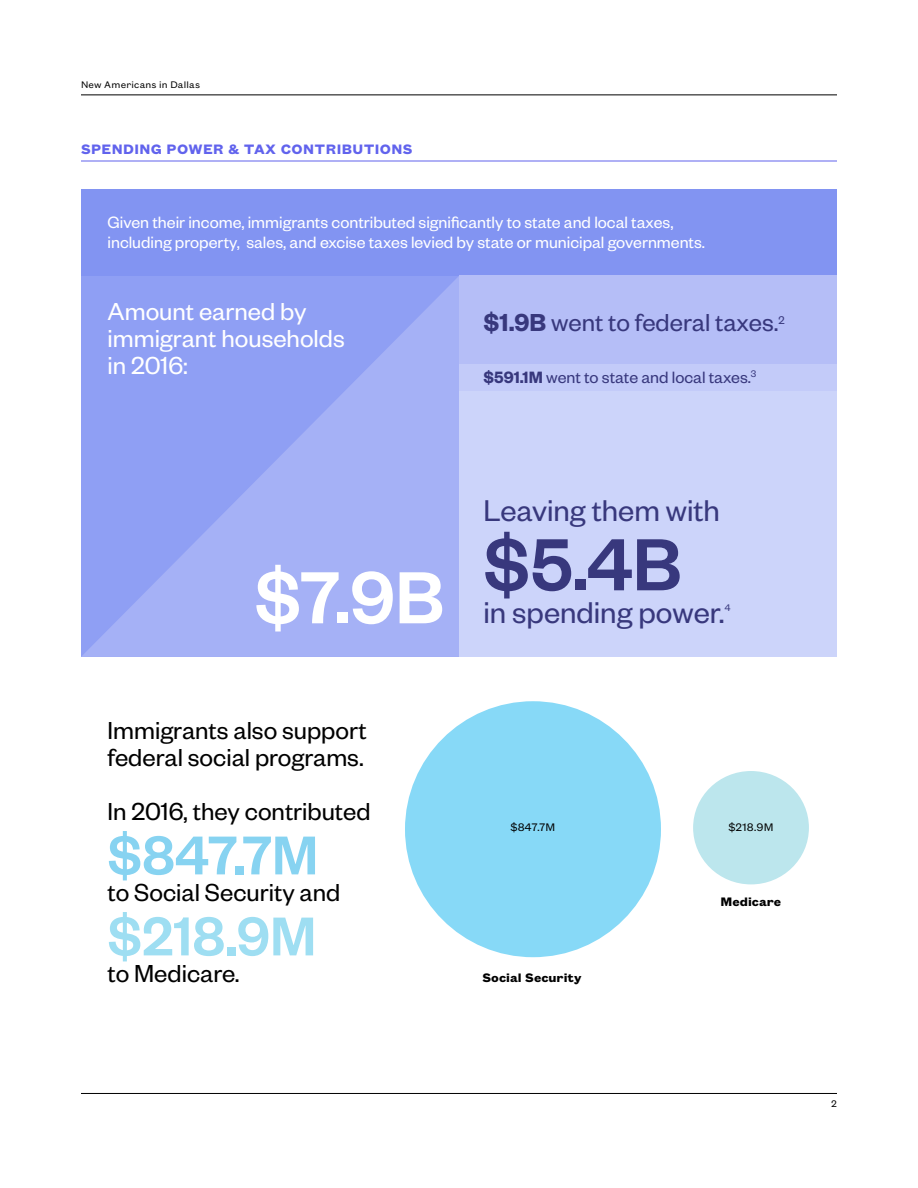
<style>
.page{position:relative;width:918px;height:1188px;background:#fff}
.page>*{position:absolute;margin:0;border:0;box-sizing:border-box;transform-origin:0 0}
.t1{font:500 81px "Founders Grotesk";color:#fff}
.t2{font:500 81px "Founders Grotesk";color:#38387d}
.t3{font:500 60px "Founders Grotesk";color:#87d3f1}
.t4{font:500 60px "Founders Grotesk";color:#9edef2}
.t5{font:33px "Founders Grotesk";color:#38387d}
.t6{font:27px/27px "Founders Grotesk";color:#000}
.t7{font:27px/27px "Founders Grotesk";color:#fff}
.t8{font:27px "Founders Grotesk";color:#38387d}
.t9{font:18px/19.5px "Founders Grotesk";color:#fff}
.t10{font:18px "Founders Grotesk";color:#38387d}
.t11{font:700 15px "Founders Grotesk Text";letter-spacing:.025em;color:#6163ed}
.t12{font:700 13.5px "Founders Grotesk Text";color:#000}
.t13{font:12px "Founders Grotesk Text";color:#000}
.t14{font:10.5px "Founders Grotesk Text";letter-spacing:.02em;color:#000}
.t15{font:10.5px "Founders Grotesk Text";color:#38387d}
.s1{font-weight:600}
</style>
<div class="page">
<hr style="left:81px;top:94px;width:756px;height:1px;background:#000">
<hr style="left:81px;top:1093px;width:756px;height:1px;background:#000">
<hr style="left:81px;top:161px;width:756px;height:1px;background:#6163ed">
<div style="left:81px;top:189px;width:756px;height:87px;background:#8294f2"></div>
<svg style="left:81px;top:276px;width:378px;height:381px;background:#99a7f4"></svg>
<div style="left:459px;top:369px;width:378px;height:288px;background:#ccd4fa"></div>
<div style="left:459px;top:276px;width:378px;height:88px;background:#b5bef7"></div>
<div style="left:459px;top:364px;width:378px;height:26px;background:#c3cbf9"></div>
<div style="left:405px;top:701px;width:256px;height:256px;background:#87d9f7;border-radius:50%"></div>
<div style="left:693px;top:771px;width:116px;height:113px;background:#bce6ed;border-radius:50%"></div>
<p class="t14" style="left:81px;top:77px;width:121px">New Americans in Dallas</p>
<p class="t11" style="left:81px;top:139px;width:333px">SPENDING POWER &amp; TAX CONTRIBUTIONS</p>
<p class="t9" style="left:108px;top:212px;width:599px">Given their income, immigrants contributed significantly to state and local taxes, including property, sales, and excise taxes levied by state or municipal governments.</p>
<h3 class="t7" style="left:108px;top:297px;width:239px">Amount earned by immigrant households in 2016:</h3>
<h3 class="t8" style="left:484px;top:306px;width:303px"><span class="s1">$1.9B</span> went to federal taxes.<sup>2</sup></h3>
<p class="t10" style="left:484px;top:366px;width:274px"><span class="s1">$591.1M</span> went to state and local taxes.<sup>3</sup></p>
<h1 class="t1" style="left:255px;top:547px;width:191px">$7.9B</h1>
<h3 class="t5" style="left:484px;top:491px;width:238px">Leaving them with</h3>
<h1 class="t2" style="left:484px;top:514px;width:200px">$5.4B</h1>
<h3 class="t5" style="left:484px;top:593px;width:243px">in spending power.</h3>
<p class="t15" style="left:725px;top:601px;width:8px">4</p>
<h3 class="t6" style="left:108px;top:716px;width:261px">Immigrants also support federal social programs.</h3>
<h3 class="t6" style="left:108px;top:797px;width:265px">In 2016, they contributed</h3>
<h2 class="t3" style="left:108px;top:818px;width:212px">$847.7M</h2>
<h3 class="t6" style="left:108px;top:878px;width:234px">to Social Security and</h3>
<h2 class="t4" style="left:108px;top:899px;width:210px">$218.9M</h2>
<h3 class="t6" style="left:108px;top:959px;width:134px">to Medicare.</h3>
<p class="t12" style="left:483px;top:969px;width:101px">Social Security</p>
<p class="t13" style="left:510px;top:819px;width:46px">$847.7M</p>
<p class="t13" style="left:728px;top:819px;width:47px">$218.9M</p>
<p class="t12" style="left:721px;top:892px;width:62px">Medicare</p>
<p class="t14" style="left:831px;top:1096px;width:7px">2</p>
</div>
